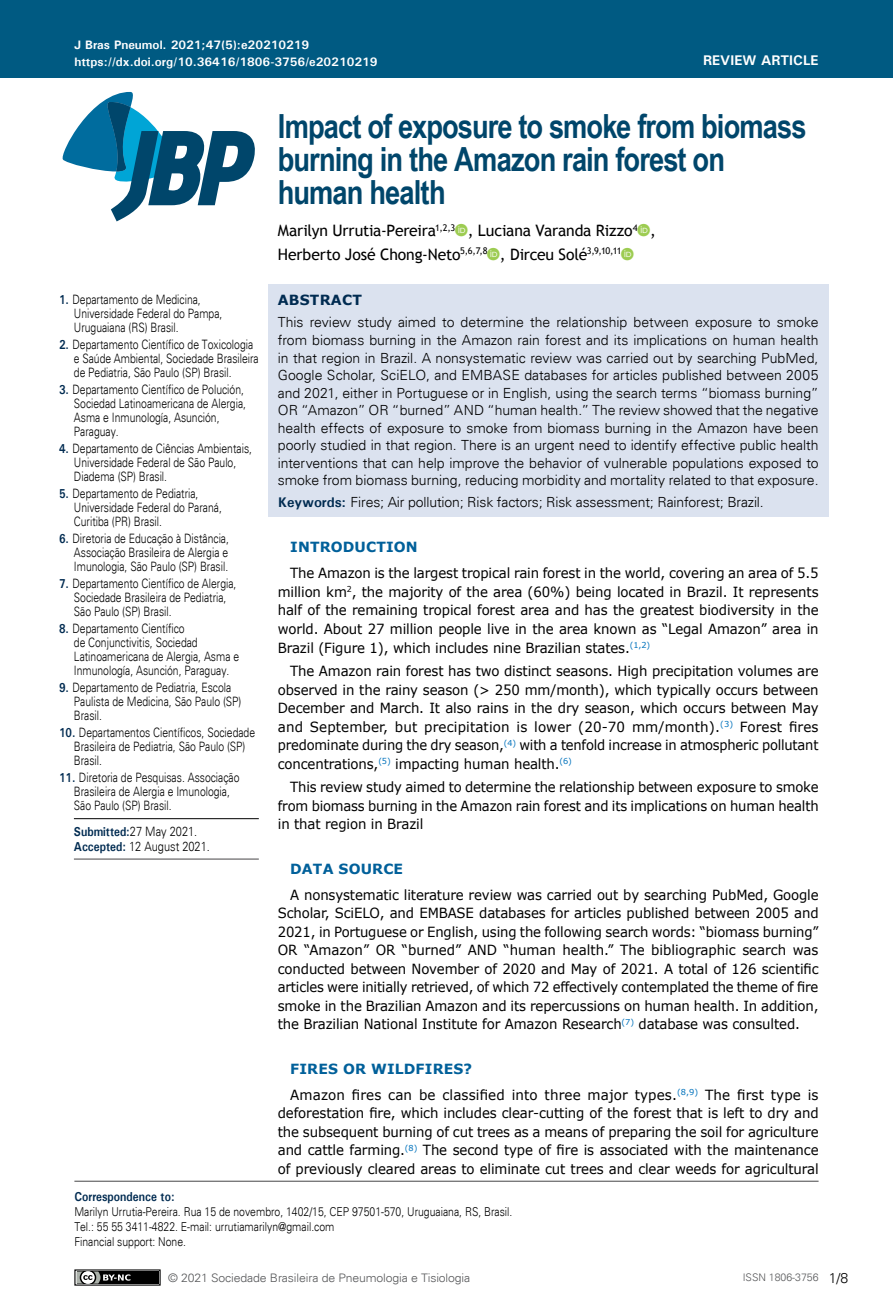
<style>
.page{position:relative;width:893px;height:1315px;background:#fff}
.page>*{position:absolute;margin:0;border:0;box-sizing:border-box;transform-origin:0 0}
.t1{font:700 33.25px/33.2px "Arial Narrow";letter-spacing:-.025em;color:#00466b}
.t2{font:21px "ID font Regular";color:#9dcc52}
.t3{font:15.75px "Trebuchet MS";letter-spacing:-.01em;color:#000}
.t4{font:14px/18.6px "Verdana";letter-spacing:-.01em;color:#000;text-align:justify;scale:.95 1}
.t5{font:300 14px/17.5px "Univers";letter-spacing:-.01em;color:#000;text-align:justify}
.t6{font:14px/18.6px "Verdana";letter-spacing:-.01em;color:#000;text-align:justify;scale:.94 1}
.t7{font:14px/26.1px "Verdana";letter-spacing:.01em;color:#000;scale:.96 1}
.t8{font:700 14px "Verdana";letter-spacing:.01em;color:#01609a}
.t9{font:700 14px "Univers";color:#fff}
.t10{font:700 14px "Verdana";letter-spacing:.015em;color:#002b51}
.t11{font:300 12.95px/14px "Univers";color:#000;scale:.8 1}
.t12{font:300 12.95px/14.9px "Univers";color:#000;scale:.85 1}
.t13{font:700 12.95px "Univers";color:#002b51;scale:.85 1}
.t14{font:300 12.25px/14.7px "Univers";color:#000;scale:.85 1}
.t15{font:700 12.25px "Univers";color:#fff}
.t16{font:300 11.72px "Univers";letter-spacing:-.01em;color:#58595b;scale:1.04 1}
.t17{font:300 10.5px "Univers";color:#58595b}
.s1{font-family:"ID font Regular";font-size:21px;color:#9dcc52}
.s2{font-family:"Trebuchet MS";font-size:15.75px;color:#000}
.s3{font-weight:700;color:#002b51}
.s4{font-weight:700;color:#01609a}
</style>
<div class="page">
<div style="left:0;top:0;width:893px;height:78px;background:#005a82"></div>
<svg style="left:62px;top:91px;width:193px;height:130px"></svg>
<div style="left:75px;top:1270px;width:85px;height:15px;background:#000"></div>
<div style="left:74px;top:1269px;width:87px;height:16px;border:1px solid #000"></div>
<svg style="left:74px;top:1269px;width:56px;height:17px"></svg>
<div style="left:268px;top:284px;width:560px;height:233px;background:#dbe2ef"></div>
<hr style="left:74px;top:1180px;width:745px;height:1px;background:#464547">
<hr style="left:74px;top:818px;width:185px;height:1px;background:#000">
<hr style="left:74px;top:858px;width:185px;height:1px;background:#464547">
<p class="t15" style="left:74px;top:37px;width:236px">J Bras Pneumol. 2021;47(5):e20210219</p>
<p class="t15" style="left:74px;top:54px;width:305px">https://dx.doi.org/10.36416/1806-3756/e20210219</p>
<p class="t9" style="left:703px;top:52px;width:117px">REVIEW ARTICLE</p>
<h1 class="t1" style="left:278px;top:108px;width:530px">Impact of exposure to smoke from biomass burning in the Amazon rain forest on human health</h1>
<p class="t3" style="left:278px;top:222px;width:361px">Marilyn Urrutia-Pereira<sup>1,2,3</sup><span class="s1">a</span>, Luciana Varanda Rizzo<sup>4</sup></p>
<h2 class="t2" style="left:637px;top:220px;width:20px">a<span class="s2">,</span></h2>
<p class="t3" style="left:278px;top:245px;width:345px">Herberto José Chong-Neto<sup>5,6,7,8</sup><span class="s1">a</span>, Dirceu Solé<sup>3,9,10,11</sup></p>
<h2 class="t2" style="left:621px;top:243px;width:14px">a</h2>
<p class="t11" style="left:74px;top:292px;width:187px;text-indent:-15px"><span class="s3">1.</span> Departamento de Medicina,<br>Universidade Federal do Pampa,<br>Uruguaiana (RS) Brasil.</p>
<p class="t11" style="left:74px;top:337px;width:233px;text-indent:-15px"><span class="s3">2.</span> Departamento Científico de Toxicologia e Saúde Ambiental, Sociedade Brasileira de Pediatria, São Paulo (SP) Brasil.</p>
<p class="t11" style="left:74px;top:382px;width:217px;text-indent:-15px"><span class="s3">3.</span> Departamento Científico de Polución,<br>Sociedad Latinoamericana de Alergia,<br>Asma e Inmunología, Asunción,<br>Paraguay.</p>
<p class="t11" style="left:74px;top:441px;width:224px;text-indent:-15px"><span class="s3">4.</span> Departamento de Ciências Ambientais,<br>Universidade Federal de São Paulo,<br>Diadema (SP) Brasil.</p>
<p class="t11" style="left:74px;top:486px;width:186px;text-indent:-15px"><span class="s3">5.</span> Departamento de Pediatria,<br>Universidade Federal do Paraná,<br>Curitiba (PR) Brasil.</p>
<p class="t11" style="left:74px;top:531px;width:195px;text-align:justify;text-indent:-15px"><span class="s3">6.</span> Diretoria de Educação à Distância, Associação Brasileira de Alergia e Imunologia, São Paulo (SP) Brasil.</p>
<p class="t11" style="left:74px;top:576px;width:205px;text-indent:-15px"><span class="s3">7.</span> Departamento Científico de Alergia,<br>Sociedade Brasileira de Pediatria,<br>São Paulo (SP) Brasil.</p>
<p class="t11" style="left:74px;top:621px;width:208px;text-indent:-15px"><span class="s3">8.</span> Departamento Científico<br>de Conjunctivitis, Sociedad<br>Latinoamericana de Alergia, Asma e<br>Inmunología, Asunción, Paraguay.</p>
<p class="t11" style="left:74px;top:680px;width:211px;text-indent:-15px"><span class="s3">9.</span> Departamento de Pediatria, Escola<br>Paulista de Medicina, São Paulo (SP)<br>Brasil.</p>
<p class="t11" style="left:74px;top:725px;width:228px;text-indent:-15px"><span class="s3">10.</span> Departamentos Científicos, Sociedade<br>Brasileira de Pediatria, São Paulo (SP)<br>Brasil.</p>
<p class="t11" style="left:74px;top:770px;width:209px;text-indent:-15px"><span class="s3">11.</span> Diretoria de Pesquisas. Associação<br>Brasileira de Alergia e Imunologia,<br>São Paulo (SP) Brasil.</p>
<p class="t12" style="left:74px;top:824px;width:162px"><span class="s3">Submitted:</span>27 May 2021.<br><span class="s3">Accepted:</span> 12 August 2021.</p>
<p class="t10" style="left:278px;top:290px;width:86px">ABSTRACT</p>
<p class="t5" style="left:278px;top:314px;width:542px">This review study aimed to determine the relationship between exposure to smoke from biomass burning in the Amazon rain forest and its implications on human health in that region in Brazil. A nonsystematic review was carried out by searching PubMed, Google Scholar, SciELO, and EMBASE databases for articles published between 2005 and 2021, either in Portuguese or in English, using the search terms “biomass burning” OR “Amazon” OR “burned” AND “human health.” The review showed that the negative health effects of exposure to smoke from biomass burning in the Amazon have been poorly studied in that region. There is an urgent need to identify effective public health interventions that can help improve the behavior of vulnerable populations exposed to smoke from biomass burning, reducing morbidity and mortality related to that exposure.</p>
<p class="t5" style="left:278px;top:493px;width:487px"><span class="s3">Keywords:</span> Fires; Air pollution; Risk factors; Risk assessment; Rainforest; Brazil.</p>
<p class="t8" style="left:290px;top:537px;width:129px">INTRODUCTION</p>
<p class="t4" style="left:278px;top:564px;width:571px;text-indent:12px">The Amazon is the largest tropical rain forest in the world, covering an area of 5.5 million km<sup>2</sup>, the majority of the area (60%) being located in Brazil. It represents half of the remaining tropical forest area and has the greatest biodiversity in the world. About 27 million people live in the area known as “Legal Amazon” area in Brazil (Figure 1), which includes nine Brazilian states.<sup>(1,2)</sup></p>
<p class="t4" style="left:278px;top:661px;width:571px;text-indent:12px">The Amazon rain forest has two distinct seasons. High precipitation volumes are observed in the rainy season (&gt; 250 mm/month), which typically occurs between December and March. It also rains in the dry season, which occurs between May and September, but precipitation is lower (20-70 mm/month).<sup>(3)</sup> Forest fires predominate during the dry season,<sup>(4)</sup> with a tenfold increase in atmospheric pollutant concentrations,<sup>(5)</sup> impacting human health.<sup>(6)</sup></p>
<p class="t6" style="left:278px;top:778px;width:577px;text-indent:12px">This review study aimed to determine the relationship between exposure to smoke from biomass burning in the Amazon rain forest and its implications on human health in that region in Brazil</p>
<p class="t8" style="left:290px;top:858px;width:114px">DATA SOURCE</p>
<p class="t4" style="left:278px;top:885px;width:571px;text-indent:12px">A nonsystematic literature review was carried out by searching PubMed, Google Scholar, SciELO, and EMBASE databases for articles published between 2005 and 2021, in Portuguese or English, using the following search words: “biomass burning” OR “Amazon” OR “burned” AND “human health.” The bibliographic search was conducted between November of 2020 and May of 2021. A total of 126 scientific articles were initially retrieved, of which 72 effectively contemplated the theme of fire smoke in the Brazilian Amazon and its repercussions on human health. In addition, the Brazilian National Institute for Amazon Research<sup>(7)</sup> database was consulted.</p>
<p class="t7" style="left:290px;top:1055px;width:552px"><span class="s4">FIRES OR WILDFIRES?<br></span>Amazon fires can be classified into three major types.<sup>(8,9)</sup> The first type is</p>
<p class="t4" style="left:278px;top:1103px;width:571px">deforestation fire, which includes clear-cutting of the forest that is left to dry and the subsequent burning of cut trees as a means of preparing the soil for agriculture and cattle farming.<sup>(8)</sup> The second type of fire is associated with the maintenance of previously cleared areas to eliminate cut trees and clear weeds for agricultural</p>
<p class="t13" style="left:74px;top:1189px;width:119px">Correspondence to:</p>
<p class="t14" style="left:74px;top:1204px;width:517px">Marilyn Urrutia-Pereira. Rua 15 de novembro, 1402/15, CEP 97501-570, Uruguaiana, RS, Brasil.<br>Tel.: 55 55 3411-4822. E-mail: urrutiamarilyn@gmail.com<br>Financial support: None.</p>
<p class="t16" style="left:168px;top:1270px;width:292px">© 2021 Sociedade Brasileira de Pneumologia e Tisiologia</p>
<p class="t17" style="left:743px;top:1271px;width:77px">ISSN 1806-3756</p>
<p class="t5" style="left:829px;top:1269px;width:21px">1/8</p>
</div>
